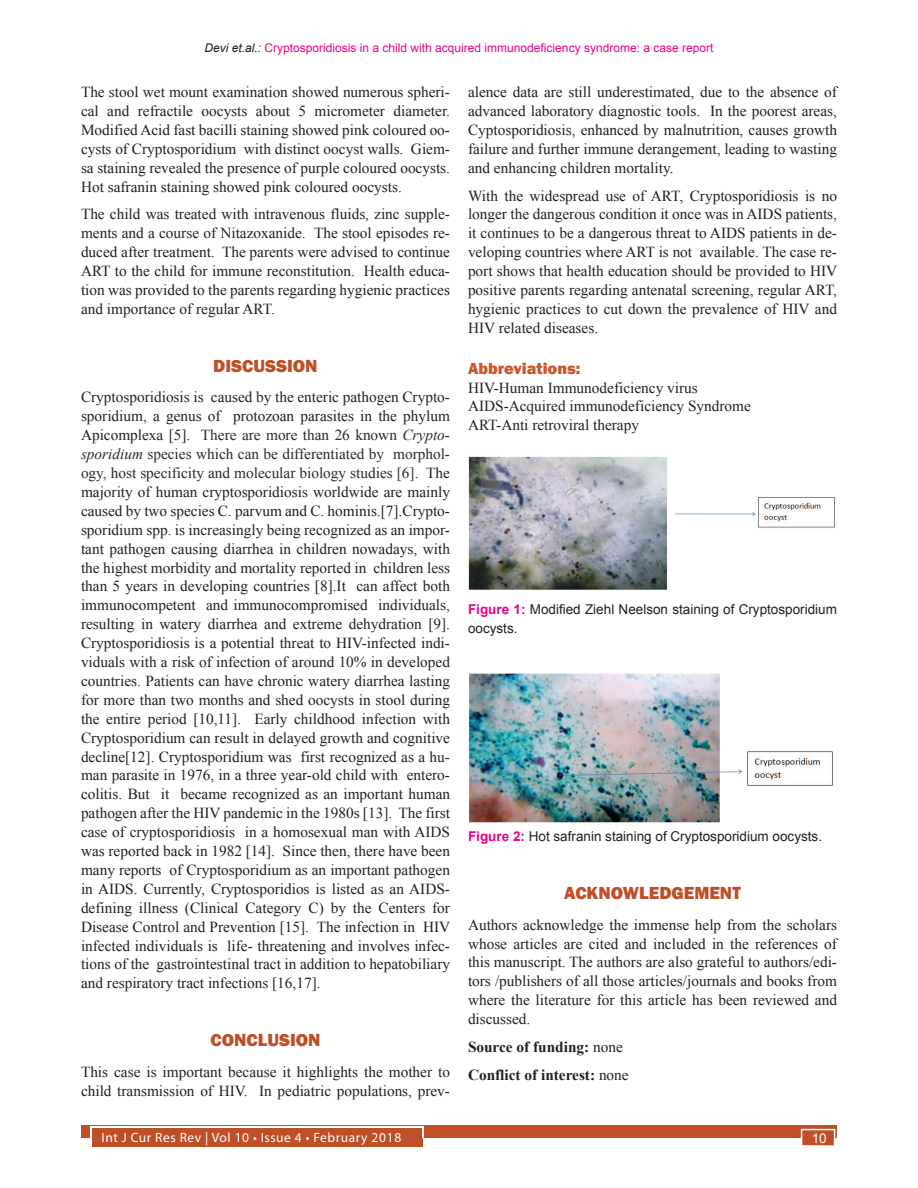
<style>
.page{position:relative;width:918px;height:1188px;background:#fff}
.page>*{position:absolute;margin:0;border:0;box-sizing:border-box;transform-origin:0 0}
.Head_1_copy_2{font:800 18px "Franklin Gothic";color:#bf4f27}
.Head_2{font:800 16.5px "Franklin Gothic";color:#cd562c}
.Text{font:15.3px/18.9px "Times New Roman";color:#231f20;text-align:justify}
.Text-2{font:700 15.3px "Times New Roman";color:#231f20}
.Figure_caption{font:13.5px/18.9px "Arial";color:#231f20}
.t1{font:13.5px "Myriad Pro";letter-spacing:.04em;color:#fff}
.t2{font:13.5px "Arial";color:#fff}
.t3{font:12px "Arial";color:#ec008c}
.s1{font-style:italic;color:#231f20}
.s2{color:#222221}
.s3{color:#2a2a2a}
.s4{font-style:italic;color:#2a2a2a}
.s5{font-weight:700;color:#ec008c}
.s6{font-weight:400}
</style>
<div class="page">
<div style="left:81px;top:1125px;width:756px;height:13px;background:#bf4f27"></div>
<div style="left:92px;top:1128px;width:331px;height:19px;background:#bf4f27"></div>
<hr style="left:91px;top:1127px;width:332px;height:1px;background:#fff">
<div style="left:801px;top:1129px;width:34px;height:17px;background:#bf4f27;border:2px solid #fff"></div>
<img style="left:468px;top:456px;width:367px;height:134px">
<img style="left:468px;top:673px;width:365px;height:150px">
<p class="t3" style="left:205px;top:40px;width:510px"><span class="s1">Devi et.al.:</span> Cryptosporidiosis in a child with acquired immunodeficiency syndrome: a case report</p>
<p class="Text" style="left:81px;top:82px;width:371px">The stool wet mount examination showed numerous spheri&shy;cal and refractile oocysts about 5 micrometer diameter.<br>Modified Acid fast bacilli staining showed pink coloured oo&shy;cysts of Cryptosporidium with distinct oocyst walls. Giem&shy;sa staining revealed the presence of purple coloured oocysts.<br>Hot safranin staining showed pink coloured oocysts.</p>
<p class="Text" style="left:81px;top:205px;width:371px">The child was treated with intravenous fluids, zinc supple&shy;ments and a course of Nitazoxanide. The stool episodes re&shy;duced after treatment. The parents were advised to continue ART to the child for immune reconstitution. Health educa&shy;tion was provided to the parents regarding hygienic practices and importance of regular ART.</p>
<p class="Text" style="left:468px;top:82px;width:371px">alence data are still underestimated, due to the absence of advanced laboratory diagnostic tools. In the poorest areas, Cyptosporidiosis, enhanced by malnutrition, causes growth failure and further immune derangement, leading to wasting and enhancing children mortality.</p>
<p class="Text" style="left:468px;top:186px;width:371px">With the widespread use of ART, Cryptosporidiosis is no longer the dangerous condition it once was in AIDS patients, it continues to be a dangerous threat to AIDS patients in de&shy;veloping countries where ART is not available. The case re&shy;port shows that health education should be provided to HIV positive parents regarding antenatal screening, regular ART, hygienic practices to cut down the prevalence of HIV and HIV related diseases.</p>
<p class="Head_2" style="left:468px;top:357px;width:114px">Abbreviations:</p>
<p class="Text" style="left:468px;top:378px;width:231px">HIV-Human Immunodeficiency virus</p>
<p class="Text" style="left:468px;top:397px;width:285px">AIDS-Acquired immunodeficiency Syndrome</p>
<p class="Text" style="left:468px;top:416px;width:173px">ART-Anti retroviral therapy</p>
<p class="Head_1_copy_2" style="left:213px;top:354px;width:106px">DISCUSSION</p>
<p class="Text" style="left:81px;top:388px;width:371px"><span class="s2">Cryptosporidiosis is caused by the enteric pathogen Crypto&shy;sporidium, a genus of</span> protozoan parasites <span class="s2">in the phylum </span>Apicomplexa <span class="s2">[5].</span> <span class="s3">There are more than 26 known</span> <span class="s4">Crypto&shy;sporidium</span> <span class="s3">species which can be differentiated by morphol&shy;ogy, host specificity and molecular biology studies [6].</span> The majority of human cryptosporidiosis worldwide are mainly caused by two species C. parvum and C. hominis.[7].Crypto&shy;sporidium spp. is increasingly being recognized as an impor&shy;tant pathogen causing diarrhea in children nowadays, with the highest morbidity and mortality reported in children less than 5 years in developing countries [8].It <span class="s2">can affect both </span>immunocompetent <span class="s2">and</span> immunocompromised <span class="s2">individuals, resulting in</span> watery diarrhea and extreme dehydration <span class="s2">[9].<br></span>Cryptosporidiosis is a potential threat to HIV-infected indi&shy;viduals with a risk of infection of around 10% in developed countries. Patients can have chronic watery diarrhea lasting for more than two months and shed oocysts in stool during the entire period [10,11]. Early childhood infection with Cryptosporidium can result in delayed growth and cognitive decline[12]. Cryptosporidium was first recognized as a hu&shy;man parasite in 1976, in a three year-old child with entero&shy;colitis. But it became recognized as an important human pathogen after the HIV pandemic in the 1980s [13]. The first case of cryptosporidiosis in a homosexual man with AIDS was reported back in 1982 [14]. Since then, there have been many reports of Cryptosporidium as an important pathogen in AIDS. Currently, Cryptosporidios is listed as an AIDS&shy;defining illness (Clinical Category C) by the Centers for Disease Control and Prevention [15]. The infection in HIV infected individuals is life- threatening and involves infec&shy;tions of the gastrointestinal tract in addition to hepatobiliary and respiratory tract infections [16,17].</p>
<p class="Figure_caption" style="left:468px;top:600px;width:370px"><span class="s5">Figure 1:</span> Modified Ziehl Neelson staining of Cryptosporidium oocysts.</p>
<p class="Figure_caption" style="left:468px;top:827px;width:356px"><span class="s5">Figure 2:</span> Hot safranin staining of Cryptosporidium oocysts.</p>
<p class="Head_1_copy_2" style="left:564px;top:881px;width:178px">ACKNOWLEDGEMENT</p>
<p class="Text" style="left:468px;top:915px;width:371px">Authors acknowledge the immense help from the scholars whose articles are cited and included in the references of this manuscript. The authors are also grateful to authors/edi&shy;tors /publishers of all those articles/journals and books from where the literature for this article has been reviewed and discussed.</p>
<p class="Text-2" style="left:468px;top:1036px;width:156px">Source of funding: <span class="s6">none</span></p>
<p class="Text-2" style="left:468px;top:1064px;width:162px">Conflict of interest: <span class="s6">none</span></p>
<p class="Head_1_copy_2" style="left:210px;top:1028px;width:112px">CONCLUSION</p>
<p class="Text" style="left:81px;top:1062px;width:371px">This case is important because it highlights the mother to child transmission of HIV. In pediatric populations, prev-</p>
<p class="t1" style="left:101px;top:1129px;width:302px">Int J Cur Res Rev | Vol 10 • Issue 4 • February 2018</p>
<p class="t2" style="left:812px;top:1130px;width:16px">10</p>
</div>
